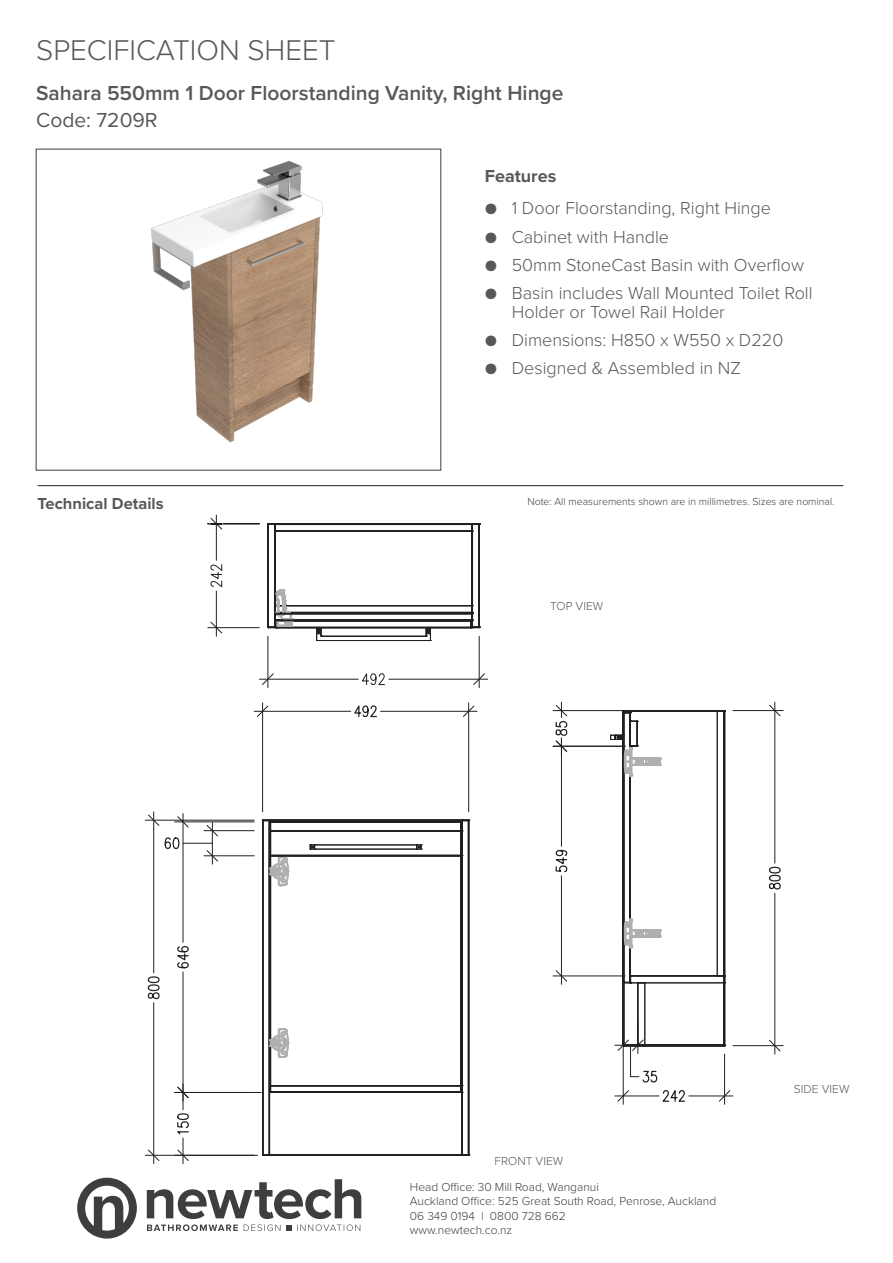
<style>
.page{position:relative;width:893px;height:1263px;background:#fff}
.page>*{position:absolute;margin:0;border:0;box-sizing:border-box;transform-origin:0 0}
.t1{font:300 29.55px "Proxima Nova";color:#57585a}
.t2{font:600 21px "Proxima Nova";color:#57585a}
.t3{font:21px "Proxima Nova";color:#57585a}
.t4{font:300 18px/19.5px "Proxima Nova";color:#57585a}
.t5{font:700 18px "Proxima Nova";color:#57585a}
.t6{font:700 16.5px "Proxima Nova";color:#57585a}
.t7{font:14.85px "Tahoma";color:#231f20}
.t8{font:300 12px/14.4px "Proxima Nova";color:#3e3e3f}
.t9{font:300 12px "Proxima Nova";color:#57585a}
.t10{font:300 10.5px "Proxima Nova";color:#3e3e3f}
</style>
<div class="page">
<svg style="left:77px;top:1178px;width:60px;height:60px"></svg>
<svg style="left:147px;top:1179px;width:214px;height:52px"></svg>
<img style="left:151px;top:160px;width:172px;height:283px">
<hr style="left:38px;top:485px;width:805px;height:1px;background:#231f20">
<svg style="left:268px;top:523px;width:212px;height:118px"></svg>
<hr style="left:268px;top:636px;width:1px;height:52px;background:#231f20">
<hr style="left:479px;top:636px;width:1px;height:52px;background:#231f20">
<hr style="left:259px;top:679px;width:99px;height:1px;background:#231f20">
<hr style="left:389px;top:679px;width:99px;height:1px;background:#231f20">
<svg style="left:262px;top:673px;width:12px;height:12px"></svg>
<svg style="left:473px;top:673px;width:12px;height:12px"></svg>
<svg style="left:362px;top:673px;width:23px;height:12px"></svg>
<hr style="left:208px;top:627px;width:51px;height:1px;background:#231f20">
<hr style="left:216px;top:591px;width:1px;height:45px;background:#231f20">
<hr style="left:216px;top:515px;width:1px;height:45px;background:#231f20">
<svg style="left:210px;top:621px;width:13px;height:13px"></svg>
<svg style="left:210px;top:564px;width:13px;height:24px"></svg>
<hr style="left:208px;top:523px;width:51px;height:1px;background:#231f20">
<svg style="left:210px;top:517px;width:13px;height:13px"></svg>
<hr style="left:468px;top:820px;width:1px;height:335px;background:#231f20">
<hr style="left:462px;top:820px;width:1px;height:335px;background:#231f20">
<hr style="left:263px;top:820px;width:1px;height:335px;background:#231f20">
<hr style="left:262px;top:820px;width:1px;height:335px;background:#231f20">
<div style="left:269px;top:1092px;width:193px;height:63px;border:1px solid #231f20"></div>
<svg style="left:262px;top:1154px;width:208px;height:2px"></svg>
<hr style="left:269px;top:1155px;width:193px;height:1px;background:#231f20">
<svg style="left:263px;top:820px;width:207px;height:273px"></svg>
<hr style="left:269px;top:855px;width:193px;height:1px;background:#231f20">
<hr style="left:175px;top:821px;width:79px;height:1px;background:#231f20">
<hr style="left:183px;top:972px;width:1px;height:129px;background:#231f20">
<hr style="left:183px;top:813px;width:1px;height:129px;background:#231f20">
<svg style="left:177px;top:946px;width:12px;height:23px"></svg>
<hr style="left:204px;top:855px;width:50px;height:1px;background:#231f20">
<hr style="left:204px;top:830px;width:50px;height:1px;background:#231f20">
<hr style="left:212px;top:822px;width:1px;height:42px;background:#231f20">
<hr style="left:262px;top:703px;width:1px;height:109px;background:#231f20">
<hr style="left:468px;top:703px;width:1px;height:109px;background:#231f20">
<hr style="left:254px;top:711px;width:97px;height:1px;background:#231f20">
<hr style="left:381px;top:711px;width:96px;height:1px;background:#231f20">
<svg style="left:256px;top:705px;width:13px;height:13px"></svg>
<svg style="left:462px;top:705px;width:13px;height:13px"></svg>
<svg style="left:354px;top:705px;width:23px;height:13px"></svg>
<hr style="left:145px;top:1155px;width:109px;height:1px;background:#231f20">
<hr style="left:145px;top:820px;width:109px;height:1px;background:#231f20">
<hr style="left:153px;top:1003px;width:1px;height:161px;background:#231f20">
<hr style="left:153px;top:812px;width:1px;height:161px;background:#231f20">
<svg style="left:147px;top:1149px;width:13px;height:13px"></svg>
<svg style="left:147px;top:814px;width:72px;height:48px"></svg>
<svg style="left:147px;top:976px;width:13px;height:24px"></svg>
<hr style="left:175px;top:1155px;width:83px;height:1px;background:#231f20">
<hr style="left:175px;top:1092px;width:86px;height:1px;background:#231f20">
<svg style="left:174px;top:1084px;width:16px;height:79px"></svg>
<hr style="left:623px;top:1054px;width:1px;height:50px;background:#231f20">
<hr style="left:724px;top:1054px;width:1px;height:50px;background:#231f20">
<hr style="left:689px;top:1095px;width:44px;height:1px;background:#231f20">
<hr style="left:733px;top:1045px;width:50px;height:1px;background:#231f20">
<hr style="left:733px;top:710px;width:50px;height:1px;background:#231f20">
<hr style="left:774px;top:893px;width:1px;height:161px;background:#231f20">
<hr style="left:774px;top:702px;width:1px;height:161px;background:#231f20">
<svg style="left:768px;top:1039px;width:13px;height:13px"></svg>
<svg style="left:768px;top:704px;width:13px;height:13px"></svg>
<svg style="left:769px;top:866px;width:12px;height:24px"></svg>
<hr style="left:553px;top:710px;width:72px;height:1px;background:#231f20">
<hr style="left:553px;top:746px;width:72px;height:1px;background:#231f20">
<hr style="left:553px;top:975px;width:72px;height:1px;background:#231f20">
<hr style="left:561px;top:738px;width:1px;height:108px;background:#231f20">
<hr style="left:561px;top:876px;width:1px;height:108px;background:#231f20">
<svg style="left:554px;top:702px;width:14px;height:52px"></svg>
<svg style="left:555px;top:969px;width:13px;height:13px"></svg>
<svg style="left:555px;top:849px;width:13px;height:24px"></svg>
<svg style="left:610px;top:710px;width:121px;height:393px"></svg>
<p class="t1" style="left:36px;top:28px;width:301px">SPECIFICATION SHEET</p>
<p class="t2" style="left:36px;top:77px;width:529px">Sahara 550mm 1 Door Floorstanding Vanity, Right Hinge</p>
<p class="t3" style="left:36px;top:104px;width:123px">Code: 7209R</p>
<p class="t5" style="left:485px;top:162px;width:73px">Features</p>
<p class="t4" style="left:485px;top:198px;width:288px">● 1 Door Floorstanding, Right Hinge</p>
<p class="t4" style="left:485px;top:226px;width:186px">● Cabinet with Handle</p>
<p class="t4" style="left:485px;top:254px;width:321px">● 50mm StoneCast Basin with Overflow</p>
<p class="t4" style="left:512px;top:282px;width:302px;text-indent:-27px">● Basin includes Wall Mounted Toilet Roll<br>Holder or Towel Rail Holder</p>
<p class="t4" style="left:485px;top:329px;width:300px">● Dimensions: H850 x W550 x D220</p>
<p class="t4" style="left:485px;top:357px;width:258px">● Designed &amp; Assembled in NZ</p>
<p class="t6" style="left:38px;top:492px;width:127px">Technical Details</p>
<p class="t10" style="left:527px;top:494px;width:309px">Note: All measurements shown are in millimetres. Sizes are nominal.</p>
<p class="t9" style="left:550px;top:597px;width:55px">TOP VIEW</p>
<p class="t9" style="left:495px;top:1152px;width:70px">FRONT VIEW</p>
<p class="t8" style="left:410px;top:1179px;width:308px">Head Office: 30 Mill Road, Wanganui<br>Auckland Office: 525 Great South Road, Penrose, Auckland 06 349 0194 | 0800 728 662<br>www.newtech.co.nz</p>
<p class="t7" style="left:788px;top:1080px;width:74px">SIDE VIEW</p>
<p class="t9" style="left:794px;top:1080px;width:57px">SIDE VIEW</p>
</div>
